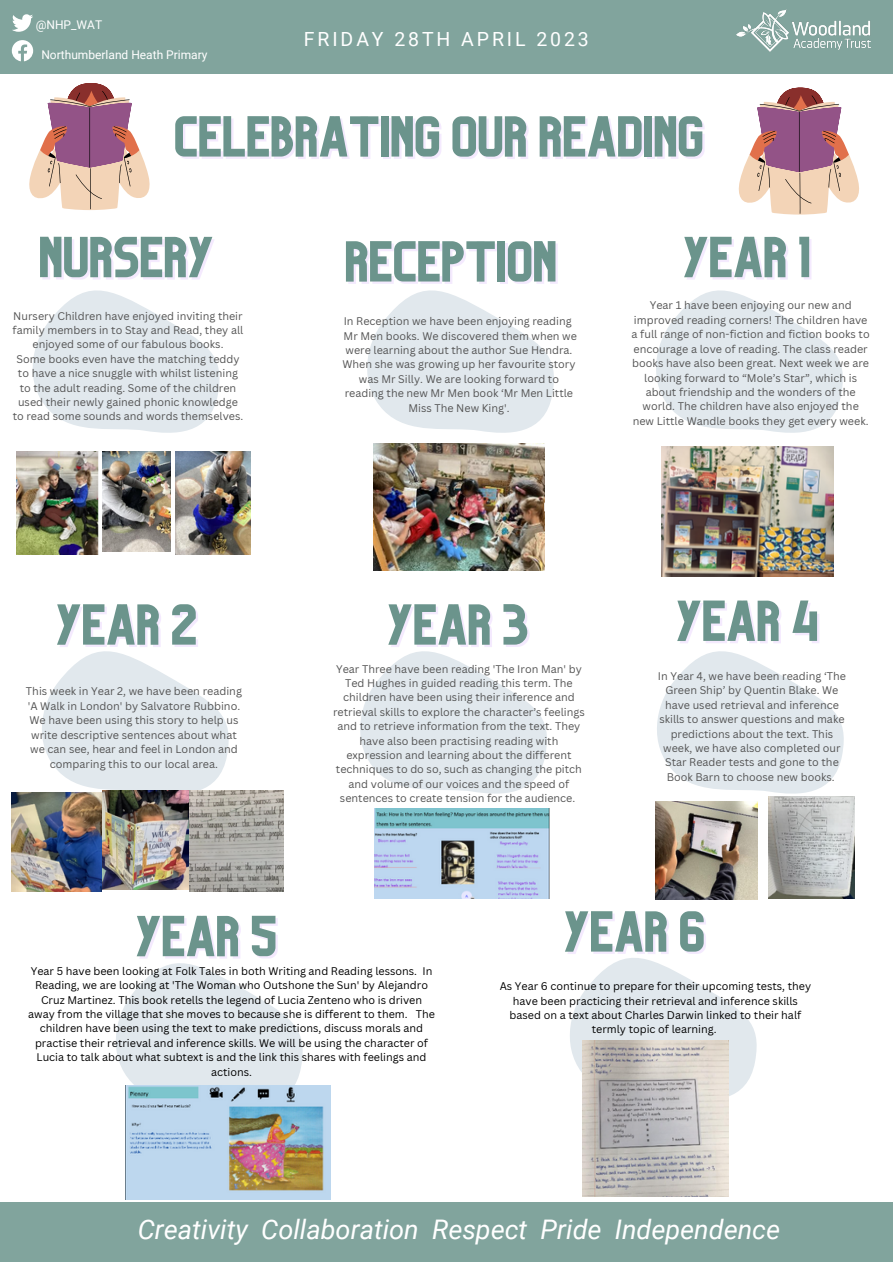
<style>
.page{position:relative;width:893px;height:1264px;background:#fff}
.page>*{position:absolute;margin:0;border:0;box-sizing:border-box;transform-origin:0 0}
.t1{font:53.4px "Organic";color:#6b948c}
.t2{font:italic 27px "Roboto";color:#fff}
.t3{font:19.5px "Roboto";letter-spacing:.15em;color:#fff}
.t4{font:12px "Roboto";color:#fff}
.t5{font:10.8px/14.4px "Canva Sans";color:#545454;text-align:center}
.t6{font:10.8px/14.4px "Canva Sans";color:#000;text-align:center}
</style>
<div class="page">
<div style="left:0;top:0;width:892px;height:73px;background:#81a49d"></div>
<div style="left:0;top:1202px;width:892px;height:60px;background:#81a49d"></div>
<img style="left:736px;top:9px;width:134px;height:43px">
<svg style="left:12px;top:14px;width:21px;height:18px"></svg>
<svg style="left:12px;top:40px;width:21px;height:21px"></svg>
<svg style="left:33px;top:290px;width:187px;height:143px"></svg>
<svg style="left:367px;top:290px;width:187px;height:143px"></svg>
<svg style="left:656px;top:290px;width:187px;height:143px"></svg>
<svg style="left:42px;top:651px;width:187px;height:139px"></svg>
<svg style="left:360px;top:651px;width:187px;height:143px"></svg>
<svg style="left:657px;top:651px;width:187px;height:143px"></svg>
<svg style="left:116px;top:963px;width:187px;height:146px"></svg>
<svg style="left:570px;top:958px;width:187px;height:145px"></svg>
<img style="left:661px;top:447px;width:172px;height:129px">
<img style="left:12px;top:792px;width:90px;height:99px">
<img style="left:102px;top:790px;width:87px;height:99px">
<img style="left:189px;top:790px;width:95px;height:101px">
<img style="left:375px;top:808px;width:174px;height:90px">
<img style="left:655px;top:801px;width:102px;height:98px">
<img style="left:768px;top:796px;width:86px;height:102px">
<img style="left:16px;top:452px;width:82px;height:102px">
<img style="left:102px;top:452px;width:69px;height:100px">
<img style="left:175px;top:452px;width:76px;height:102px">
<img style="left:373px;top:443px;width:171px;height:127px">
<svg style="left:29px;top:83px;width:121px;height:127px"></svg>
<svg style="left:738px;top:87px;width:121px;height:127px"></svg>
<img style="left:126px;top:1085px;width:204px;height:114px">
<img style="left:582px;top:1040px;width:146px;height:156px">
<p class="t4" style="left:36px;top:18px;width:68px">@NHP_WAT</p>
<p class="t4" style="left:41px;top:47px;width:167px">Northumberland Heath Primary</p>
<h3 class="t3" style="left:304px;top:28px;width:286px">FRIDAY 28TH APRIL 2023</h3>
<h1 class="t1" style="left:175px;top:116px;width:531px">CELEBRATING OUR READING</h1>
<h1 class="t1" style="left:40px;top:237px;width:176px">NURSERY</h1>
<h1 class="t1" style="left:346px;top:241px;width:214px">RECEPTION</h1>
<h1 class="t1" style="left:684px;top:237px;width:129px">YEAR 1</h1>
<p class="t5" style="left:13px;top:308px;width:232px">Nursery Children have enjoyed inviting their family members in to Stay and Read, they all enjoyed some of our fabulous books.<br>Some books even have the matching teddy to have a nice snuggle with whilst listening to the adult reading. Some of the children used their newly gained phonic knowledge to read some sounds and words themselves.</p>
<p class="t5" style="left:342px;top:314px;width:236px">In Reception we have been enjoying reading Mr Men books. We discovered them when we were learning about the author Sue Hendra.<br>When she was growing up her favourite story was Mr Silly. We are looking forward to reading the new Mr Men book ‘Mr Men Little Miss The New King'.</p>
<p class="t5" style="left:631px;top:298px;width:239px">Year 1 have been enjoying our new and improved reading corners! The children have a full range of non-fiction and fiction books to encourage a love of reading. The class reader books have also been great. Next week we are looking forward to “Mole’s Star”, which is about friendship and the wonders of the world. The children have also enjoyed the new Little Wandle books they get every week.</p>
<h1 class="t1" style="left:57px;top:604px;width:143px">YEAR 2</h1>
<h1 class="t1" style="left:677px;top:601px;width:144px">YEAR 4</h1>
<h1 class="t1" style="left:388px;top:604px;width:143px">YEAR 3</h1>
<p class="t5" style="left:26px;top:684px;width:217px">This week in Year 2, we have been reading 'A Walk in London' by Salvatore Rubbino.<br>We have been using this story to help us write descriptive sentences about what we can see, hear and feel in London and comparing this to our local area.</p>
<p class="t5" style="left:333px;top:661px;width:253px">Year Three have been reading 'The Iron Man' by Ted Hughes in guided reading this term. The children have been using their inference and retrieval skills to explore the character’s feelings and to retrieve information from the text. They have also been practising reading with expression and learning about the different techniques to do so, such as changing the pitch and volume of our voices and the speed of sentences to create tension for the audience.</p>
<p class="t5" style="left:658px;top:668px;width:189px">In Year 4, we have been reading ‘The<br>Green Ship’ by Quentin Blake. We have used retrieval and inference skills to answer questions and make predictions about the text. This week, we have also completed our<br>Star Reader tests and gone to the<br>Book Barn to choose new books.</p>
<h1 class="t1" style="left:137px;top:916px;width:143px">YEAR 5</h1>
<h1 class="t1" style="left:565px;top:911px;width:143px">YEAR 6</h1>
<p class="t6" style="left:28px;top:963px;width:408px">Year 5 have been looking at Folk Tales in both Writing and Reading lessons. In Reading, we are looking at 'The Woman who Outshone the Sun' by Alejandro Cruz Martinez. This book retells the legend of Lucia Zenteno who is driven away from the village that she moves to because she is different to them. The children have been using the text to make predictions, discuss morals and practise their retrieval and inference skills. We will be using the character of Lucia to talk about what subtext is and the link this shares with feelings and actions.</p>
<p class="t6" style="left:499px;top:978px;width:313px">As Year 6 continue to prepare for their upcoming tests, they have been practicing their retrieval and inference skills based on a text about Charles Darwin linked to their half termly topic of learning.</p>
<h2 class="t2" style="left:138px;top:1214px;width:643px">Creativity Collaboration Respect Pride Independence</h2>
</div>
